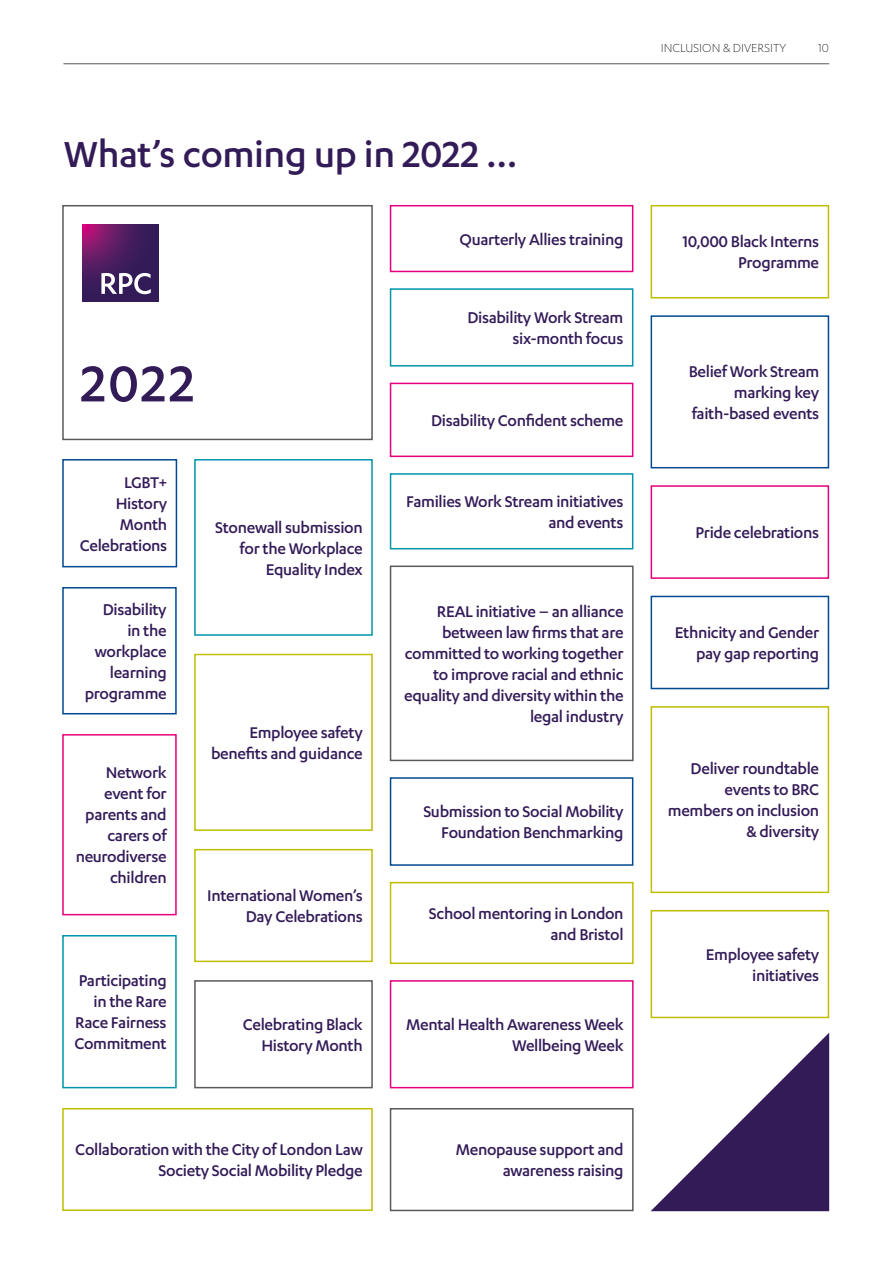
<style>
.page{position:relative;width:893px;height:1263px;background:#fff}
.page>*{position:absolute;margin:0;border:0;box-sizing:border-box;transform-origin:0 0}
.t1{font:500 58.5px "Karbon";color:#331b58}
.t2{font:500 42px "Karbon";letter-spacing:-.01em;color:#331b58}
.t3{font:500 18px/21px "Karbon";letter-spacing:-.02em;color:#331b58;text-align:right}
.t4{font:300 13.5px "Karbon";color:#000}
</style>
<div class="page">
<div style="left:81px;top:223px;width:79px;height:80px;border:1px solid #fff"></div>
<svg style="left:82px;top:225px;width:77px;height:76px;background:#4e1b5f"></svg>
<svg style="left:101px;top:273px;width:50px;height:21px"></svg>
<div style="left:62px;top:205px;width:311px;height:235px;border:2px solid #5a5a59"></div>
<div style="left:651px;top:205px;width:178px;height:93px;border:2px solid #c0be00"></div>
<div style="left:390px;top:205px;width:243px;height:67px;border:2px solid #e6007d"></div>
<div style="left:62px;top:1108px;width:311px;height:103px;border:2px solid #c0be00"></div>
<div style="left:390px;top:777px;width:243px;height:89px;border:2px solid #004992"></div>
<div style="left:390px;top:383px;width:243px;height:74px;border:2px solid #e6007d"></div>
<div style="left:62px;top:459px;width:115px;height:108px;border:2px solid #004992"></div>
<div style="left:651px;top:485px;width:178px;height:94px;border:2px solid #e6007d"></div>
<div style="left:390px;top:288px;width:243px;height:79px;border:2px solid #0095ab"></div>
<div style="left:390px;top:565px;width:244px;height:196px;border:2px solid #5a5a59"></div>
<div style="left:62px;top:935px;width:115px;height:153px;border:2px solid #0095ab"></div>
<div style="left:194px;top:654px;width:179px;height:177px;border:2px solid #c0be00"></div>
<div style="left:194px;top:980px;width:179px;height:108px;border:2px solid #5a5a59"></div>
<div style="left:390px;top:980px;width:244px;height:108px;border:2px solid #e6007d"></div>
<svg style="left:651px;top:1033px;width:178px;height:178px"></svg>
<div style="left:62px;top:587px;width:115px;height:127px;border:2px solid #004992"></div>
<div style="left:390px;top:882px;width:244px;height:82px;border:2px solid #c0be00"></div>
<div style="left:194px;top:459px;width:179px;height:177px;border:2px solid #0095ab"></div>
<div style="left:651px;top:596px;width:178px;height:93px;border:2px solid #004992"></div>
<div style="left:194px;top:849px;width:179px;height:113px;border:2px solid #c0be00"></div>
<div style="left:390px;top:473px;width:243px;height:76px;border:2px solid #0095ab"></div>
<div style="left:651px;top:315px;width:178px;height:153px;border:2px solid #004992"></div>
<div style="left:62px;top:734px;width:115px;height:181px;border:2px solid #e6007d"></div>
<div style="left:651px;top:706px;width:178px;height:187px;border:2px solid #c0be00"></div>
<div style="left:651px;top:910px;width:178px;height:108px;border:2px solid #c0be00"></div>
<div style="left:390px;top:1108px;width:244px;height:103px;border:2px solid #5a5a59"></div>
<hr style="left:63px;top:63px;width:766px;height:1px;background:#5a5a59">
<h2 class="t2" style="left:64px;top:131px;width:455px">What’s coming up in 2022 ...</h2>
<p class="t3" style="left:460px;top:228px;width:165px">Quarterly Allies training</p>
<h1 class="t1" style="left:81px;top:351px;width:115px">2022</h1>
<p class="t3" style="left:80px;top:471px;width:89px">LGBT+<br>History<br>Month<br>Celebrations</p>
<p class="t3" style="left:215px;top:516px;width:149px">Stonewall submission for the Workplace<br>Equality Index</p>
<p class="t3" style="left:467px;top:306px;width:158px">Disability Work Stream six-month focus</p>
<p class="t3" style="left:431px;top:409px;width:194px">Disability Confident scheme</p>
<p class="t3" style="left:406px;top:490px;width:219px">Families Work Stream initiatives and events</p>
<p class="t4" style="left:661px;top:40px;width:127px">INCLUSION &amp; DIVERSITY</p>
<p class="t4" style="left:818px;top:40px;width:12px">10</p>
<p class="t3" style="left:682px;top:231px;width:138px">10,000 Black Interns<br>Programme</p>
<p class="t3" style="left:689px;top:360px;width:132px">Belief Work Stream marking key faith-based events</p>
<p class="t3" style="left:695px;top:522px;width:125px">Pride celebrations</p>
<p class="t3" style="left:85px;top:598px;width:83px">Disability<br>in the workplace learning programme</p>
<p class="t3" style="left:404px;top:600px;width:221px">REAL initiative – an alliance between law firms that are committed to working together to improve racial and ethnic equality and diversity within the legal industry</p>
<p class="t3" style="left:675px;top:621px;width:146px">Ethnicity and Gender pay gap reporting</p>
<p class="t3" style="left:211px;top:721px;width:153px">Employee safety benefits and guidance</p>
<p class="t3" style="left:76px;top:762px;width:93px">Network event for parents and carers of neurodiverse children</p>
<p class="t3" style="left:668px;top:758px;width:153px">Deliver roundtable events to BRC members on inclusion &amp; diversity</p>
<p class="t3" style="left:423px;top:800px;width:202px">Submission to Social Mobility<br>Foundation Benchmarking</p>
<p class="t3" style="left:74px;top:970px;width:94px">Participating in the Rare<br>Race Fairness<br>Commitment</p>
<p class="t3" style="left:207px;top:884px;width:157px">International Women’s<br>Day Celebrations</p>
<p class="t3" style="left:429px;top:902px;width:196px">School mentoring in London and Bristol</p>
<p class="t3" style="left:243px;top:1013px;width:122px">Celebrating Black<br>History Month</p>
<p class="t3" style="left:406px;top:1013px;width:219px">Mental Health Awareness Week<br>Wellbeing Week</p>
<p class="t3" style="left:75px;top:1138px;width:289px">Collaboration with the City of London Law<br>Society Social Mobility Pledge</p>
<p class="t3" style="left:456px;top:1139px;width:169px">Menopause support and awareness raising</p>
<p class="t3" style="left:706px;top:943px;width:115px">Employee safety initiatives</p>
</div>
